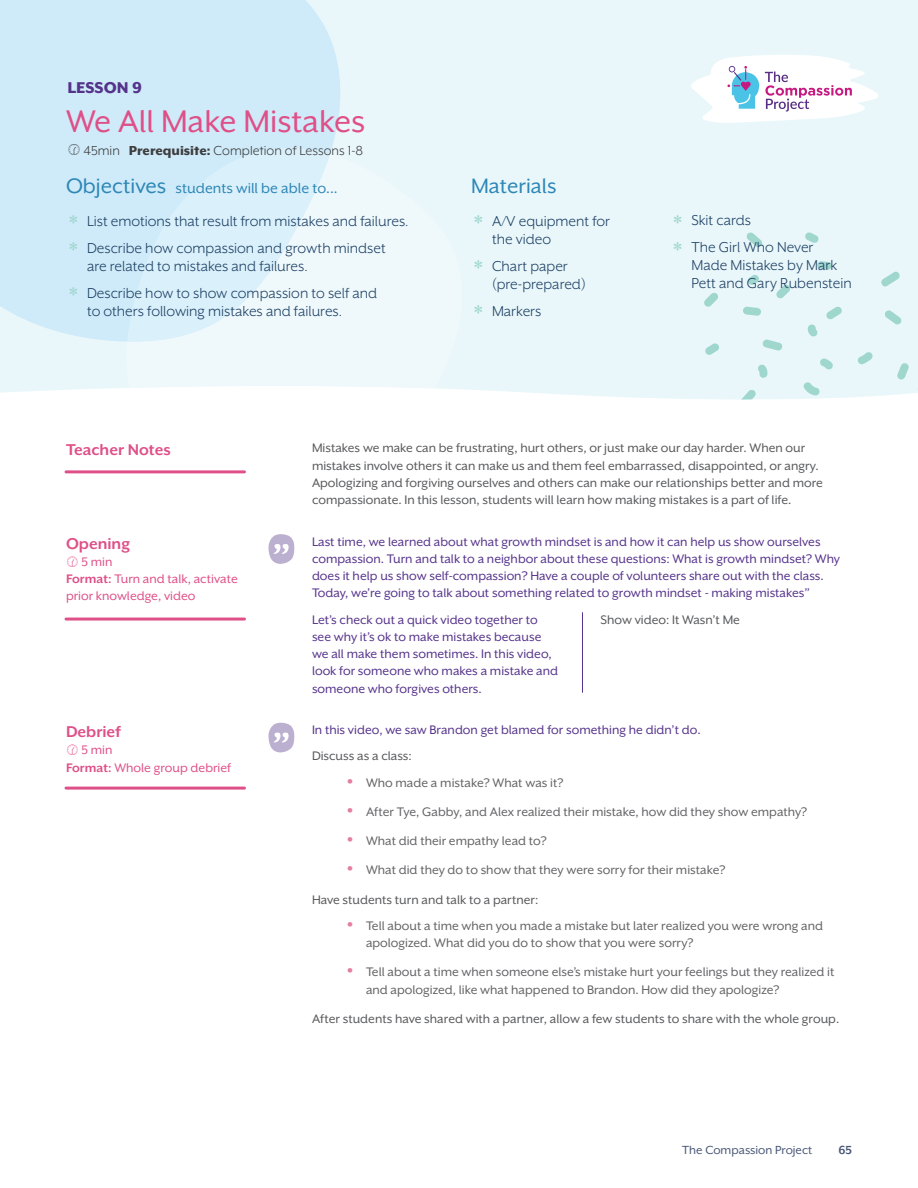
<style>
.page{position:relative;width:918px;height:1188px;background:#fff}
.page>*{position:absolute;margin:0;border:0;box-sizing:border-box;transform-origin:0 0}
.t1{font:36px "Mr Eaves XL San OT";color:#df4f88}
.t2{font:24px "Mr Eaves XL San OT";color:#2e87b6}
.t3{font:700 18px "Mr Eaves XL San OT";color:#df4f88}
.t4{font:800 18px "Mr Eaves XL Mod OT";color:#55338b}
.t5{font:16.5px/18px "Mr Eaves XL San OT";color:#1c3f63}
.t6{font:15px "Mr Eaves XL Mod OT";color:#3e3e3f}
.t7{font:14.25px/17.2px "Mr Eaves XL San OT";color:#55338b}
.t8{font:14.25px/17.2px "Mr Eaves XL San OT";color:#636366}
.t9{font:14.25px/17.2px "Mr Eaves XL San OT";color:#57585a}
.t10{font:14.25px/17.2px "Mr Eaves XL San OT";color:#df4f88}
.t11{font:13.5px "Mr Eaves XL San OT";color:#495777}
.t12{font:700 13.5px "Mr Eaves XL San OT";color:#495777}
.s1{font-weight:800}
.s2{font-size:24px;color:#2e87b6}
.s3{color:#2e87b6}
.s4{font-family:"Mr Eaves XL Mod OT";font-size:22.5px;color:#9fd7cf}
.s5{font-size:30px;color:#e67ea0}
.s6{color:#57585a}
.s7{font-weight:700}
</style>
<div class="page">
<div style="left:0;top:0;width:918px;height:400px;background:#e9f7fa"></div>
<div style="left:0;top:0;width:344px;height:343px;background:#cfebf9"></div>
<div style="left:126px;top:154px;width:339px;height:234px;background:#eff9fc"></div>
<svg style="left:127px;top:148px;width:203px;height:194px"></svg>
<hr style="left:582px;top:612px;width:1px;height:81px;background:#55338b">
<svg style="left:690px;top:54px;width:188px;height:70px"></svg>
<svg style="left:268px;top:534px;width:26px;height:30px"></svg>
<svg style="left:268px;top:722px;width:26px;height:31px"></svg>
<hr style="left:66px;top:618px;width:178px;height:3px;background:#df4f88">
<hr style="left:66px;top:787px;width:178px;height:3px;background:#df4f88">
<hr style="left:66px;top:470px;width:178px;height:3px;background:#df4f88">
<svg style="left:748px;top:274px;width:11px;height:12px"></svg>
<svg style="left:743px;top:306px;width:18px;height:10px"></svg>
<svg style="left:776px;top:284px;width:15px;height:15px"></svg>
<svg style="left:826px;top:306px;width:16px;height:14px"></svg>
<svg style="left:761px;top:338px;width:23px;height:14px"></svg>
<svg style="left:705px;top:343px;width:15px;height:13px"></svg>
<svg style="left:808px;top:324px;width:10px;height:13px"></svg>
<svg style="left:739px;top:389px;width:17px;height:11px"></svg>
<svg style="left:802px;top:380px;width:18px;height:16px"></svg>
<svg style="left:857px;top:352px;width:16px;height:13px"></svg>
<svg style="left:758px;top:364px;width:10px;height:14px"></svg>
<svg style="left:805px;top:232px;width:14px;height:11px"></svg>
<svg style="left:817px;top:261px;width:15px;height:9px"></svg>
<svg style="left:879px;top:270px;width:23px;height:19px"></svg>
<svg style="left:884px;top:310px;width:18px;height:15px"></svg>
<svg style="left:897px;top:363px;width:12px;height:17px"></svg>
<svg style="left:820px;top:358px;width:13px;height:12px"></svg>
<svg style="left:844px;top:398px;width:12px;height:2px"></svg>
<svg style="left:704px;top:292px;width:15px;height:15px"></svg>
<svg style="left:746px;top:232px;width:17px;height:15px"></svg>
<svg style="left:69px;top:144px;width:11px;height:11px"></svg>
<p class="t4" style="left:68px;top:78px;width:76px">LESSON 9</p>
<h1 class="t1" style="left:66px;top:103px;width:301px">We All Make Mistakes</h1>
<p class="t6" style="left:84px;top:143px;width:281px">45min <span class="s1">Prerequisite:</span> Completion of Lessons 1-8</p>
<p class="t5" style="left:66px;top:171px;width:344px;line-height:33px"><span class="s2">Objectives</span> <span class="s3">students will be able to...<br></span><span class="s4">*</span> List emotions that result from mistakes and failures.</p>
<p class="t5" style="left:87px;top:239px;width:300px;text-indent:-18px"><span class="s4">*</span> Describe how compassion and growth mindset are related to mistakes and failures.</p>
<p class="t5" style="left:87px;top:284px;width:292px;text-indent:-18px"><span class="s4">*</span> Describe how to show compassion to self and to others following mistakes and failures.</p>
<h2 class="t2" style="left:471px;top:173px;width:87px">Materials</h2>
<p class="t5" style="left:492px;top:212px;width:120px;text-indent:-18px"><span class="s4">*</span> A/V equipment for the video</p>
<p class="t5" style="left:492px;top:257px;width:95px;text-indent:-18px"><span class="s4">*</span> Chart paper (pre-prepared)</p>
<p class="t5" style="left:474px;top:302px;width:69px"><span class="s4">*</span> Markers</p>
<p class="t5" style="left:674px;top:207px;width:142px;line-height:27px"><span class="s4">*</span> Skit cards<br><span class="s4">*</span> The Girl Who Never</p>
<p class="t5" style="left:692px;top:256px;width:162px">Made Mistakes by Mark<br>Pett and Gary Rubenstein</p>
<p class="t3" style="left:66px;top:441px;width:106px">Teacher Notes</p>
<p class="t9" style="left:312px;top:440px;width:513px">Mistakes we make can be frustrating, hurt others, or just make our day harder. When our mistakes involve others it can make us and them feel embarrassed, disappointed, or angry.<br>Apologizing and forgiving ourselves and others can make our relationships better and more compassionate. In this lesson, students will learn how making mistakes is a part of life.</p>
<p class="t7" style="left:312px;top:533px;width:530px">Last time, we learned about what growth mindset is and how it can help us show ourselves compassion. Turn and talk to a neighbor about these questions: What is growth mindset? Why does it help us show self-compassion? Have a couple of volunteers share out with the class.<br>Today, we’re going to talk about something related to growth mindset - making mistakes”</p>
<p class="t7" style="left:312px;top:611px;width:248px">Let’s check out a quick video together to see why it’s ok to make mistakes because we all make them sometimes. In this video, look for someone who makes a mistake and someone who forgives others.</p>
<p class="t9" style="left:600px;top:611px;width:141px">Show video: It Wasn’t Me</p>
<p class="t7" style="left:312px;top:721px;width:390px">In this video, we saw Brandon get blamed for something he didn’t do.</p>
<p class="t9" style="left:312px;top:747px;width:101px">Discuss as a class:</p>
<p class="t8" style="left:346px;top:774px;width:218px"><span class="s5">•</span> Who made a mistake? What was it?</p>
<p class="t8" style="left:346px;top:803px;width:462px"><span class="s5">•</span> After Tye, Gabby, and Alex realized their mistake, how did they show empathy?</p>
<p class="t8" style="left:346px;top:832px;width:202px"><span class="s5">•</span> What did their empathy lead to?</p>
<p class="t8" style="left:312px;top:855px;width:415px;line-height:29.2px;text-indent:34px"><span class="s5">•</span> What did they do to show that they were sorry for their mistake?<br><span class="s6">Have students turn and talk to a partner:</span></p>
<p class="t8" style="left:366px;top:917px;width:459px;text-indent:-20px"><span class="s5">•</span> Tell about a time when you made a mistake but later realized you were wrong and apologized. What did you do to show that you were sorry?</p>
<p class="t8" style="left:366px;top:963px;width:470px;text-indent:-20px"><span class="s5">•</span> Tell about a time when someone else’s mistake hurt your feelings but they realized it and apologized, like what happened to Brandon. How did they apologize?</p>
<p class="t9" style="left:312px;top:1010px;width:529px">After students have shared with a partner, allow a few students to share with the whole group.</p>
<p class="t3" style="left:66px;top:534px;width:66px">Opening</p>
<p class="t10" style="left:66px;top:553px;width:173px;text-indent:15px">5 min<br><span class="s7">Format:</span> Turn and talk, activate prior knowledge, video</p>
<p class="t3" style="left:66px;top:723px;width:56px">Debrief</p>
<p class="t10" style="left:66px;top:741px;width:167px;text-indent:15px">5 min<br><span class="s7">Format:</span> Whole group debrief</p>
<p class="t11" style="left:682px;top:1143px;width:132px">The Compassion Project</p>
<p class="t12" style="left:838px;top:1143px;width:15px">65</p>
</div>
